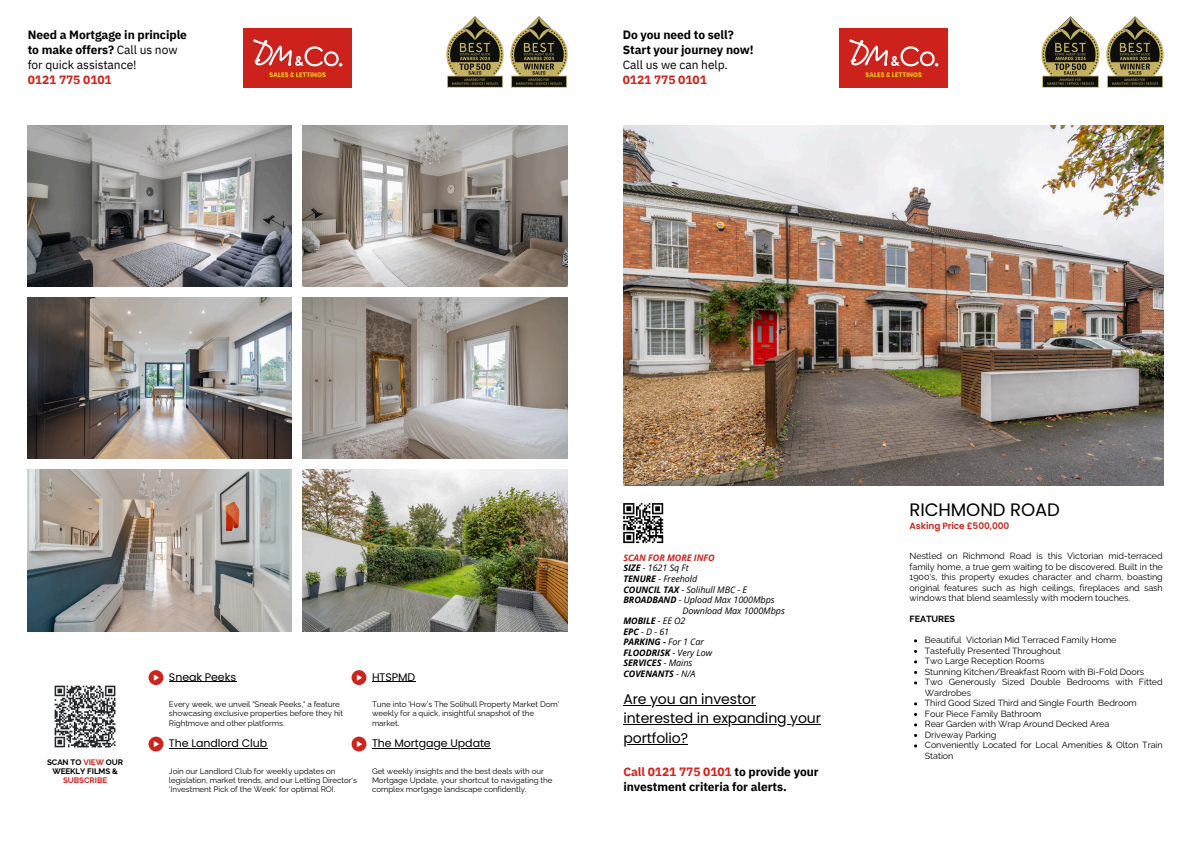
<style>
.page{position:relative;width:1191px;height:843px;background:#fff}
.page>*{position:absolute;margin:0;border:0;box-sizing:border-box;transform-origin:0 0}
.t1{font:18px "Poppins";letter-spacing:-.005em;color:#000}
.t2{font:14px "Poppins";letter-spacing:-.005em;color:#000}
.t3{font:700 12px/15px "IBM Plex Sans";letter-spacing:-.005em;color:#000}
.t4{font:11px "Poppins";letter-spacing:-.005em;color:#000}
.t5{font:9px/10.5px "Raleway";letter-spacing:-.005em;color:#000}
.t6{font:italic 9px "Open Sans";letter-spacing:-.005em;color:#000}
.t7{font:italic 700 9px "Open Sans";letter-spacing:-.005em;color:#000}
.t8{font:600 9px "Poppins";letter-spacing:-.005em;color:#ce241c}
.t9{font:italic 700 9px "Open Sans";letter-spacing:-.005em;color:#ce241c}
.t10{font:700 9px "Raleway";letter-spacing:-.005em;color:#000}
.t11{font:8px/9.3px "Raleway";letter-spacing:-.005em;color:#000}
.t12{font:700 8px/9.3px "Raleway";letter-spacing:-.005em;color:#000;text-align:center}
.s1{font-weight:400}
.s2{color:#ce241c}
.s3{font-weight:700}
</style>
<div class="page">
<img style="left:28px;top:125px;width:264px;height:161px">
<img style="left:28px;top:297px;width:264px;height:162px">
<img style="left:28px;top:470px;width:264px;height:161px">
<img style="left:303px;top:125px;width:264px;height:161px">
<img style="left:303px;top:297px;width:264px;height:162px">
<img style="left:303px;top:470px;width:264px;height:161px">
<img style="left:243px;top:28px;width:108px;height:59px">
<svg style="left:148px;top:670px;width:15px;height:14px"></svg>
<svg style="left:351px;top:670px;width:15px;height:14px"></svg>
<svg style="left:148px;top:736px;width:15px;height:15px"></svg>
<svg style="left:351px;top:736px;width:15px;height:15px"></svg>
<img style="left:446px;top:16px;width:58px;height:72px">
<img style="left:510px;top:16px;width:58px;height:72px">
<img style="left:623px;top:125px;width:539px;height:360px">
<img style="left:839px;top:28px;width:108px;height:59px">
<img style="left:1041px;top:16px;width:59px;height:72px">
<img style="left:1106px;top:16px;width:58px;height:72px">
<hr style="left:372px;top:681px;width:43px;height:1px;background:#000">
<hr style="left:372px;top:747px;width:118px;height:1px;background:#000">
<hr style="left:169px;top:681px;width:67px;height:1px;background:#000">
<hr style="left:169px;top:747px;width:98px;height:1px;background:#000">
<img style="left:54px;top:685px;width:62px;height:63px">
<hr style="left:623px;top:704px;width:133px;height:1px;background:#000">
<hr style="left:623px;top:724px;width:197px;height:1px;background:#000">
<hr style="left:623px;top:743px;width:65px;height:1px;background:#000">
<svg style="left:623px;top:503px;width:40px;height:40px"></svg>
<p class="t3" style="left:28px;top:27px;width:161px">Need a Mortgage in principle to make offers? <span class="s1">Call us now for quick assistance!<br></span><span class="s2">0121 775 0101</span></p>
<h5 class="t3" style="left:622px;top:27px;width:132px">Do you need to sell?<br>Start your journey now!<br><span class="s1">Call us we can help.<br></span><span class="s2">0121 775 0101</span></h5>
<h5 class="t4" style="left:169px;top:668px;width:69px">Sneak Peeks</h5>
<p class="t4" style="left:372px;top:668px;width:45px">HTSPMD</p>
<p class="t9" style="left:623px;top:551px;width:93px">SCAN FOR MORE INFO</p>
<p class="t6" style="left:623px;top:561px;width:67px"><span class="s3">SIZE</span> - 1621 Sq Ft</p>
<p class="t6" style="left:623px;top:572px;width:75px"><span class="s3">TENURE</span> - Freehold</p>
<p class="t6" style="left:623px;top:582px;width:125px"><span class="s3">COUNCIL TAX</span> - Solihull MBC - E</p>
<p class="t6" style="left:623px;top:593px;width:153px"><span class="s3">BROADBAND</span> - Upload Max 1000Mbps</p>
<p class="t6" style="left:682px;top:603px;width:104px">Download Max 1000Mbps</p>
<p class="t7" style="left:623px;top:614px;width:64px">MOBILE <span class="s1">- EE O2</span></p>
<p class="t6" style="left:623px;top:624px;width:47px"><span class="s3">EPC</span>-D-61</p>
<p class="t7" style="left:623px;top:635px;width:82px">PARKING - <span class="s1">For 1 Car</span></p>
<p class="t7" style="left:623px;top:645px;width:90px">FLOODRISK <span class="s1">- Very Low</span></p>
<p class="t7" style="left:623px;top:656px;width:70px">SERVICES <span class="s1">- Mains</span></p>
<p class="t7" style="left:623px;top:666px;width:74px">COVENANTS <span class="s1">- N/A</span></p>
<h5 class="t11" style="left:169px;top:699px;width:175px">Every week, we unveil "Sneak Peeks," a feature showcasing exclusive properties before they hit<br>Rightmove and other platforms.</h5>
<p class="t4" style="left:169px;top:735px;width:100px">The Landlord Club</p>
<p class="t12" style="left:47px;top:757px;width:78px">SCAN TO <span class="s2">VIEW</span> OUR<br>WEEKLY FILMS &amp;<br><span class="s2">SUBSCRIBE</span></p>
<h3 class="t11" style="left:169px;top:765px;width:189px">Join our Landlord Club for weekly updates on legislation, market trends, and our Letting Director's 'Investment Pick of the Week' for optimal ROI.</h3>
<p class="t11" style="left:372px;top:699px;width:189px">Tune into 'How’s The Solihull Property Market Dom' weekly for a quick, insightful snapshot of the market.</p>
<p class="t4" style="left:372px;top:735px;width:120px">The Mortgage Update</p>
<p class="t11" style="left:372px;top:765px;width:182px">Get weekly insights and the best deals with our<br>Mortgage Update, your shortcut to navigating the complex mortgage landscape confidently.</p>
<h5 class="t2" style="left:623px;top:689px;width:134px">Are you an investor</h5>
<p class="t2" style="left:623px;top:708px;width:199px">interested in expanding your</p>
<p class="t2" style="left:623px;top:728px;width:66px">portfolio?</p>
<p class="t3" style="left:623px;top:763px;width:197px"><span class="s2">Call 0121 775 0101</span> to provide your investment criteria for alerts.</p>
<p class="t1" style="left:909px;top:497px;width:152px">RICHMOND ROAD</p>
<h2 class="t5" style="left:909px;top:550px;width:255px;text-align:justify">Nestled on Richmond Road is this Victorian mid-terraced family home, a true gem waiting to be discovered. Built in the 1900's, this property exudes character and charm, boasting original features such as high ceilings, fireplaces and sash windows that blend seamlessly with modern touches.</h2>
<h4 class="t10" style="left:909px;top:613px;width:47px">FEATURES</h4>
<h1 class="t5" style="left:924px;top:634px;width:193px">Beautiful Victorian Mid Terraced Family Home</h1>
<p class="t5" style="left:924px;top:645px;width:137px">Tastefully Presented Throughout</p>
<p class="t5" style="left:924px;top:655px;width:121px">Two Large Reception Rooms</p>
<h6 class="t5" style="left:924px;top:666px;width:221px">Stunning Kitchen/Breakfast Room with Bi-Fold Doors</h6>
<p class="t5" style="left:924px;top:676px;width:239px">Two Generously Sized Double Bedrooms with Fitted<br>Wardrobes</p>
<p class="t5" style="left:924px;top:697px;width:213px">Third Good Sized Third and Single Fourth Bedroom</p>
<p class="t5" style="left:924px;top:708px;width:118px">Four Piece Family Bathroom</p>
<p class="t5" style="left:924px;top:718px;width:186px">Rear Garden with Wrap Around Decked Area</p>
<p class="t5" style="left:924px;top:729px;width:73px">Driveway Parking</p>
<p class="t5" style="left:924px;top:739px;width:239px">Conveniently Located for Local Amenities &amp; Olton Train<br>Station</p>
<p class="t8" style="left:909px;top:519px;width:101px">Asking Price £500,000</p>
</div>
